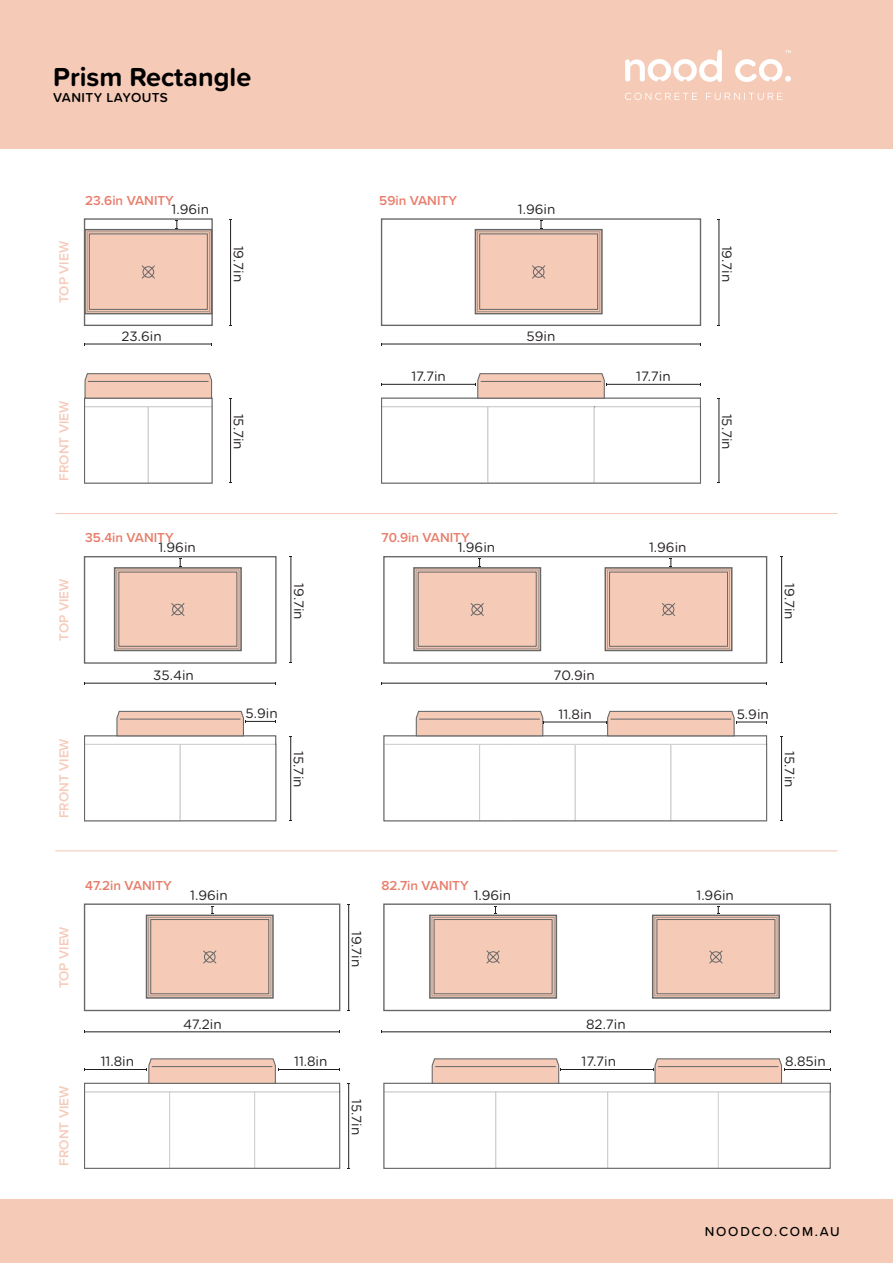
<style>
.page{position:relative;width:893px;height:1263px;background:#fff}
.page>*{position:absolute;margin:0;border:0;box-sizing:border-box;transform-origin:0 0}
.t1{font:700 27px "Proxima Soft";color:#000}
.t2{font:13.5px "Gotham Rounded";color:#231f20}
.t3{font:600 13.5px "Proxima Nova";color:#e87e6c}
.t4{font:600 13.5px "Proxima Nova";color:#f6cbb9}
.t5{font:600 13.5px "Proxima Soft";letter-spacing:.03em;color:#000}
.t6{font:500 13.5px "Proxima Soft";letter-spacing:.13em;color:#000}
</style>
<div class="page">
<div style="left:0;top:0;width:893px;height:149px;background:#f5cab7"></div>
<div style="left:0;top:1199px;width:893px;height:64px;background:#f5cab7"></div>
<hr style="left:781px;top:557px;width:1px;height:106px;background:#231f20">
<hr style="left:85px;top:344px;width:127px;height:1px;background:#231f20">
<hr style="left:382px;top:344px;width:318px;height:1px;background:#231f20">
<hr style="left:85px;top:683px;width:191px;height:1px;background:#231f20">
<hr style="left:382px;top:683px;width:384px;height:1px;background:#231f20">
<hr style="left:85px;top:1031px;width:254px;height:1px;background:#231f20">
<hr style="left:382px;top:1031px;width:448px;height:1px;background:#231f20">
<hr style="left:230px;top:219px;width:1px;height:106px;background:#231f20">
<hr style="left:230px;top:398px;width:1px;height:85px;background:#231f20">
<hr style="left:290px;top:736px;width:1px;height:85px;background:#231f20">
<hr style="left:348px;top:1083px;width:1px;height:85px;background:#231f20">
<hr style="left:781px;top:736px;width:1px;height:85px;background:#231f20">
<hr style="left:719px;top:219px;width:1px;height:106px;background:#231f20">
<hr style="left:291px;top:557px;width:1px;height:106px;background:#231f20">
<hr style="left:348px;top:904px;width:1px;height:106px;background:#231f20">
<svg style="left:540px;top:221px;width:2px;height:8px"></svg>
<svg style="left:176px;top:221px;width:2px;height:8px"></svg>
<svg style="left:179px;top:559px;width:2px;height:8px"></svg>
<svg style="left:670px;top:559px;width:2px;height:8px"></svg>
<svg style="left:478px;top:559px;width:3px;height:8px"></svg>
<svg style="left:211px;top:906px;width:2px;height:8px"></svg>
<svg style="left:494px;top:906px;width:3px;height:8px"></svg>
<hr style="left:719px;top:398px;width:1px;height:85px;background:#231f20">
<svg style="left:717px;top:906px;width:2px;height:8px"></svg>
<hr style="left:55px;top:513px;width:783px;height:1px;background:#f6cbb9">
<hr style="left:55px;top:850px;width:783px;height:1px;background:#f6cbb9">
<div style="left:84px;top:556px;width:193px;height:108px;border:1px solid #666767"></div>
<div style="left:383px;top:556px;width:384px;height:108px;border:1px solid #666767"></div>
<div style="left:383px;top:903px;width:448px;height:108px;border:1px solid #666767"></div>
<div style="left:84px;top:903px;width:256px;height:108px;border:1px solid #666767"></div>
<div style="left:146px;top:915px;width:127px;height:83px;background:#f5cab7"></div>
<div style="left:146px;top:914px;width:128px;height:85px;border:1px solid #666767"></div>
<div style="left:150px;top:919px;width:119px;height:75px;border:1px solid #666767"></div>
<svg style="left:203px;top:950px;width:14px;height:14px"></svg>
<div style="left:204px;top:951px;width:11px;height:11px;border:1px solid #666767;border-radius:50%"></div>
<div style="left:84px;top:218px;width:129px;height:108px;border:1px solid #666767"></div>
<div style="left:381px;top:218px;width:320px;height:108px;border:1px solid #666767"></div>
<svg style="left:84px;top:373px;width:129px;height:111px"></svg>
<hr style="left:88px;top:381px;width:121px;height:1px;background:#666767">
<div style="left:414px;top:568px;width:126px;height:82px;background:#f5cab7"></div>
<div style="left:413px;top:567px;width:128px;height:84px;border:1px solid #666767"></div>
<div style="left:418px;top:572px;width:119px;height:75px;border:1px solid #666767"></div>
<svg style="left:470px;top:603px;width:14px;height:13px"></svg>
<div style="left:471px;top:604px;width:12px;height:11px;border:1px solid #666767;border-radius:50%"></div>
<div style="left:605px;top:568px;width:127px;height:82px;background:#f5cab7"></div>
<div style="left:604px;top:567px;width:128px;height:84px;border:1px solid #666767"></div>
<div style="left:609px;top:572px;width:119px;height:75px;border:1px solid #666767"></div>
<svg style="left:662px;top:603px;width:13px;height:13px"></svg>
<div style="left:663px;top:604px;width:11px;height:11px;border:1px solid #666767;border-radius:50%"></div>
<div style="left:115px;top:568px;width:126px;height:82px;background:#f5cab7"></div>
<div style="left:114px;top:567px;width:128px;height:84px;border:1px solid #666767"></div>
<div style="left:118px;top:572px;width:119px;height:75px;border:1px solid #666767"></div>
<svg style="left:171px;top:603px;width:14px;height:13px"></svg>
<div style="left:172px;top:604px;width:12px;height:11px;border:1px solid #666767;border-radius:50%"></div>
<div style="left:430px;top:915px;width:126px;height:83px;background:#f5cab7"></div>
<div style="left:429px;top:914px;width:128px;height:85px;border:1px solid #666767"></div>
<div style="left:434px;top:919px;width:118px;height:75px;border:1px solid #666767"></div>
<svg style="left:486px;top:950px;width:14px;height:14px"></svg>
<div style="left:487px;top:951px;width:12px;height:11px;border:1px solid #666767;border-radius:50%"></div>
<div style="left:85px;top:230px;width:127px;height:84px;background:#f5cab7"></div>
<div style="left:84px;top:229px;width:128px;height:85px;border:1px solid #666767"></div>
<div style="left:89px;top:234px;width:119px;height:76px;border:1px solid #666767"></div>
<svg style="left:141px;top:265px;width:14px;height:14px"></svg>
<div style="left:143px;top:266px;width:11px;height:12px;border:1px solid #666767;border-radius:50%"></div>
<div style="left:475px;top:230px;width:127px;height:84px;background:#f5cab7"></div>
<div style="left:475px;top:229px;width:128px;height:85px;border:1px solid #666767"></div>
<div style="left:479px;top:234px;width:119px;height:76px;border:1px solid #666767"></div>
<svg style="left:532px;top:265px;width:14px;height:14px"></svg>
<div style="left:533px;top:266px;width:11px;height:12px;border:1px solid #666767;border-radius:50%"></div>
<div style="left:653px;top:915px;width:126px;height:83px;background:#f5cab7"></div>
<div style="left:652px;top:914px;width:128px;height:85px;border:1px solid #666767"></div>
<div style="left:657px;top:919px;width:118px;height:75px;border:1px solid #666767"></div>
<svg style="left:709px;top:950px;width:14px;height:14px"></svg>
<div style="left:710px;top:951px;width:12px;height:11px;border:1px solid #666767;border-radius:50%"></div>
<svg style="left:381px;top:373px;width:320px;height:111px"></svg>
<svg style="left:84px;top:710px;width:193px;height:112px"></svg>
<svg style="left:84px;top:1058px;width:257px;height:111px"></svg>
<svg style="left:383px;top:710px;width:385px;height:112px"></svg>
<svg style="left:383px;top:1058px;width:448px;height:111px"></svg>
<svg style="left:735px;top:59px;width:56px;height:23px"></svg>
<svg style="left:625px;top:93px;width:72px;height:7px"></svg>
<svg style="left:706px;top:93px;width:76px;height:7px"></svg>
<svg style="left:625px;top:50px;width:97px;height:32px"></svg>
<svg style="left:785px;top:50px;width:6px;height:3px"></svg>
<h1 class="t1" style="left:53px;top:56px;width:200px">Prism Rectangle</h1>
<p class="t5" style="left:53px;top:87px;width:116px">VANITY LAYOUTS</p>
<p class="t4" style="left:54px;top:303px;width:64px;rotate:-90deg">TOP VIEW</p>
<p class="t4" style="left:54px;top:481px;width:81px;rotate:-90deg">FRONT VIEW</p>
<p class="t3" style="left:85px;top:190px;width:90px">23.6in VANITY</p>
<p class="t3" style="left:379px;top:190px;width:79px">59in VANITY</p>
<p class="t2" style="left:172px;top:200px;width:39px">1.96in</p>
<p class="t2" style="left:518px;top:200px;width:39px">1.96in</p>
<p class="t2" style="left:248px;top:246px;width:38px;rotate:90deg">19.7in</p>
<p class="t2" style="left:121px;top:327px;width:42px">23.6in</p>
<p class="t2" style="left:527px;top:327px;width:30px">59in</p>
<p class="t2" style="left:248px;top:414px;width:38px;rotate:90deg">15.7in</p>
<p class="t2" style="left:411px;top:367px;width:36px">17.7in</p>
<p class="t2" style="left:636px;top:367px;width:36px">17.7in</p>
<p class="t4" style="left:54px;top:641px;width:64px;rotate:-90deg">TOP VIEW</p>
<p class="t4" style="left:54px;top:818px;width:81px;rotate:-90deg">FRONT VIEW</p>
<p class="t3" style="left:85px;top:527px;width:90px">35.4in VANITY</p>
<p class="t3" style="left:382px;top:527px;width:90px">70.9in VANITY</p>
<p class="t2" style="left:158px;top:538px;width:39px">1.96in</p>
<p class="t2" style="left:458px;top:538px;width:39px">1.96in</p>
<p class="t2" style="left:649px;top:538px;width:39px">1.96in</p>
<p class="t2" style="left:308px;top:583px;width:38px;rotate:90deg">19.7in</p>
<p class="t2" style="left:153px;top:666px;width:42px">35.4in</p>
<p class="t2" style="left:554px;top:666px;width:43px">70.9in</p>
<p class="t2" style="left:245px;top:704px;width:34px">5.9in</p>
<p class="t2" style="left:308px;top:751px;width:38px;rotate:90deg">15.7in</p>
<p class="t2" style="left:559px;top:705px;width:35px">11.8in</p>
<p class="t2" style="left:736px;top:246px;width:38px;rotate:90deg">19.7in</p>
<p class="t2" style="left:736px;top:414px;width:38px;rotate:90deg">15.7in</p>
<p class="t2" style="left:799px;top:583px;width:38px;rotate:90deg">19.7in</p>
<p class="t2" style="left:737px;top:705px;width:34px">5.9in</p>
<p class="t2" style="left:799px;top:751px;width:38px;rotate:90deg">15.7in</p>
<p class="t4" style="left:54px;top:988px;width:64px;rotate:-90deg">TOP VIEW</p>
<p class="t4" style="left:54px;top:1166px;width:81px;rotate:-90deg">FRONT VIEW</p>
<p class="t3" style="left:85px;top:875px;width:88px">47.2in VANITY</p>
<p class="t3" style="left:382px;top:875px;width:89px">82.7in VANITY</p>
<p class="t2" style="left:190px;top:886px;width:39px">1.96in</p>
<p class="t2" style="left:474px;top:886px;width:39px">1.96in</p>
<p class="t2" style="left:366px;top:931px;width:38px;rotate:90deg">19.7in</p>
<p class="t2" style="left:183px;top:1014px;width:40px">47.2in</p>
<p class="t2" style="left:586px;top:1014px;width:41px">82.7in</p>
<p class="t2" style="left:696px;top:886px;width:39px">1.96in</p>
<p class="t2" style="left:101px;top:1052px;width:35px">11.8in</p>
<p class="t2" style="left:294px;top:1052px;width:35px">11.8in</p>
<p class="t2" style="left:366px;top:1099px;width:38px;rotate:90deg">15.7in</p>
<p class="t2" style="left:581px;top:1052px;width:36px">17.7in</p>
<p class="t2" style="left:785px;top:1052px;width:42px">8.85in</p>
<p class="t6" style="left:705px;top:1221px;width:137px">NOODCO.COM.AU</p>
</div>
